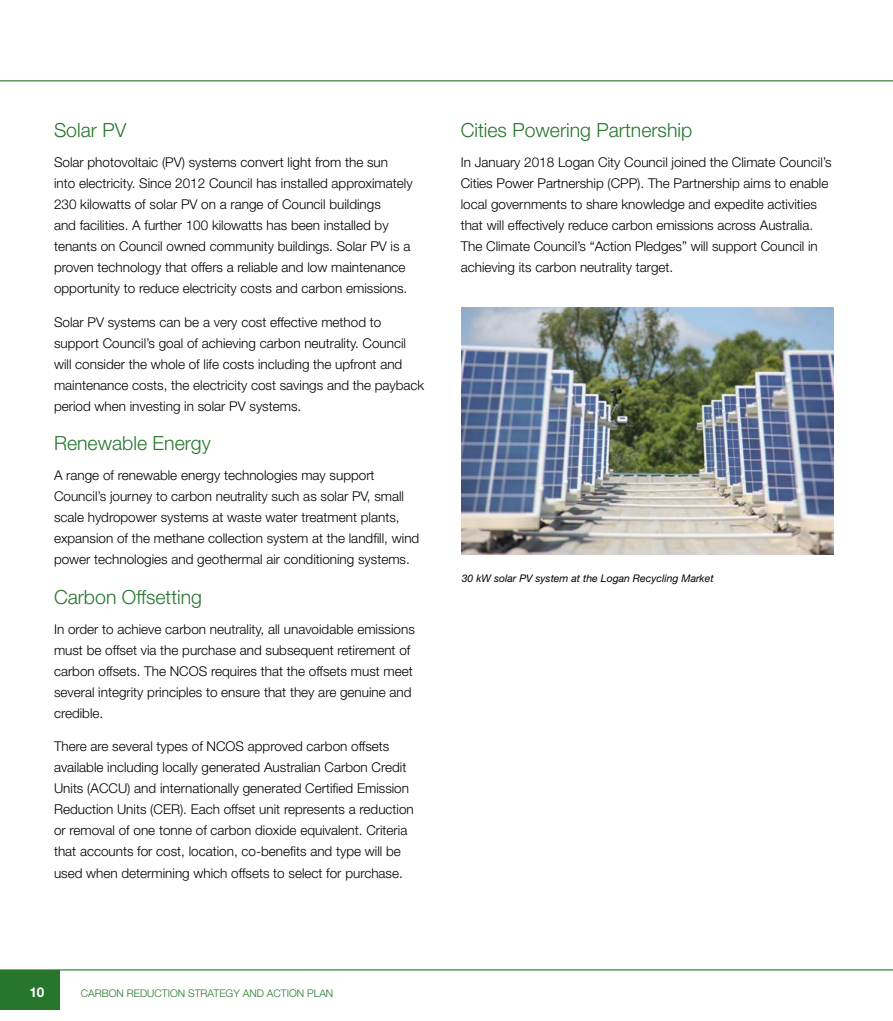
<style>
.page{position:relative;width:893px;height:1021px;background:#fff}
.page>*{position:absolute;margin:0;border:0;box-sizing:border-box;transform-origin:0 0}
.Heading_2{font:300 19.5px "Helvetica Neue LT Std";color:#26762c}
.body{font:300 13.5px/21px "Helvetica Neue LT Std";color:#000}
.t1{font:700 13.5px "Helvetica Neue LT Std";color:#fff}
.t2{font:italic 10.5px "Helvetica Neue LT Std";color:#000}
.t3{font:300 10.5px "Helvetica Neue LT Std";color:#26762c}
</style>
<div class="page">
<div style="left:0;top:970px;width:60px;height:40px;background:#26762c"></div>
<hr style="left:892px;top:81px;width:1px;height:59px;background:#e9f1ea">
<img style="left:462px;top:307px;width:371px;height:248px">
<hr style="left:0;top:969px;width:893px;height:1px;background:#26762c">
<hr style="left:0;top:80px;width:893px;height:1px;background:#26762c">
<h3 class="Heading_2" style="left:54px;top:118px;width:74px">Solar PV</h3>
<p class="body" style="left:54px;top:152px;width:360px">Solar photovoltaic (PV) systems convert light from the sun into electricity. Since 2012 Council has installed approximately 230 kilowatts of solar PV on a range of Council buildings<br>and facilities. A further 100 kilowatts has been installed by tenants on Council owned community buildings. Solar PV is a proven technology that offers a reliable and low maintenance opportunity to reduce electricity costs and carbon emissions.</p>
<p class="body" style="left:54px;top:311px;width:372px">Solar PV systems can be a very cost effective method to support Council’s goal of achieving carbon neutrality. Council will consider the whole of life costs including the upfront and maintenance costs, the electricity cost savings and the payback period when investing in solar PV systems.</p>
<h3 class="Heading_2" style="left:54px;top:431px;width:158px">Renewable Energy</h3>
<p class="body" style="left:54px;top:465px;width:367px">A range of renewable energy technologies may support Council’s journey to carbon neutrality such as solar PV, small scale hydropower systems at waste water treatment plants, expansion of the methane collection system at the landfill, wind power technologies and geothermal air conditioning systems.</p>
<h3 class="Heading_2" style="left:54px;top:584px;width:150px">Carbon Offsetting</h3>
<p class="body" style="left:54px;top:618px;width:362px">In order to achieve carbon neutrality, all unavoidable emissions must be offset via the purchase and subsequent retirement of carbon offsets. The NCOS requires that the offsets must meet several integrity principles to ensure that they are genuine and credible.</p>
<p class="body" style="left:54px;top:735px;width:361px">There are several types of NCOS approved carbon offsets available including locally generated Australian Carbon Credit Units (ACCU) and internationally generated Certified Emission Reduction Units (CER). Each offset unit represents a reduction or removal of one tonne of carbon dioxide equivalent. Criteria that accounts for cost, location, co-benefits and type will be used when determining which offsets to select for purchase.</p>
<h3 class="Heading_2" style="left:461px;top:118px;width:233px">Cities Powering Partnership</h3>
<p class="body" style="left:461px;top:152px;width:372px">In January 2018 Logan City Council joined the Climate Council’s Cities Power Partnership (CPP). The Partnership aims to enable local governments to share knowledge and expedite activities that will effectively reduce carbon emissions across Australia.<br>The Climate Council’s “Action Pledges” will support Council in achieving its carbon neutrality target.</p>
<p class="t2" style="left:462px;top:572px;width:253px">30 kW solar PV system at the Logan Recycling Market</p>
<p class="t1" style="left:29px;top:983px;width:17px">10</p>
<p class="t3" style="left:81px;top:987px;width:254px">CARBON REDUCTION STRATEGY AND ACTION PLAN</p>
</div>
